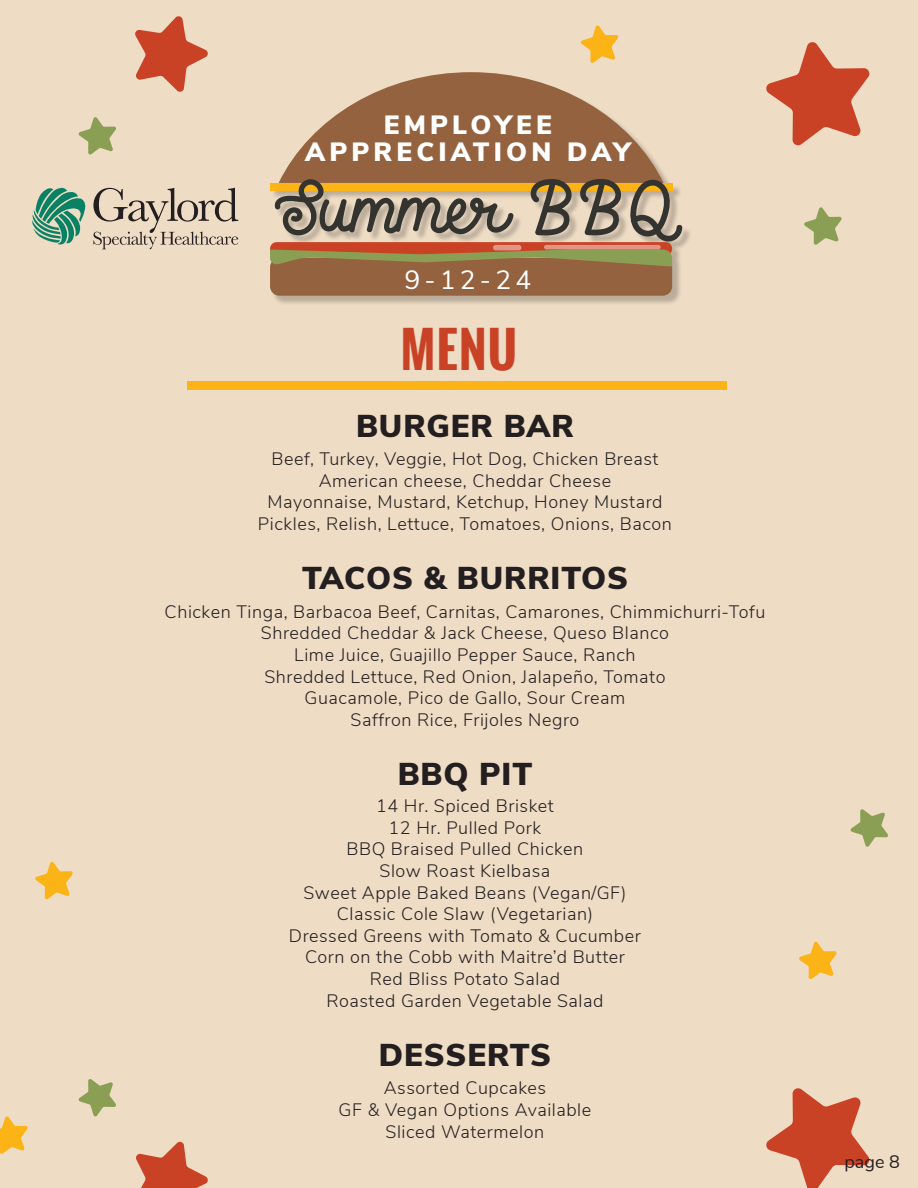
<style>
.page{position:relative;width:918px;height:1188px;background:#eedcc4}
.page>*{position:absolute;margin:0;border:0;box-sizing:border-box;transform-origin:0 0}
.t1{font:700 48px "Oswald";color:#c94226}
.t2{font:900 31.5px "Nunito Sans";letter-spacing:.03em;color:#231f20}
.t3{font:900 26.4px/27.2px "Nunito Sans";letter-spacing:.16em;color:#fff;text-align:center}
.t4{font:26.4px "Nunito Sans";color:#fff}
.t5{font:300 18px/21.6px "Nunito Sans";letter-spacing:.03em;color:#231f20;text-align:center}
.t6{font:18px "Nunito Sans";color:#231f20}
</style>
<div class="page">
<svg style="left:766px;top:42px;width:104px;height:104px"></svg>
<svg style="left:766px;top:1088px;width:104px;height:100px"></svg>
<svg style="left:135px;top:16px;width:73px;height:76px"></svg>
<svg style="left:136px;top:1141px;width:72px;height:47px"></svg>
<svg style="left:78px;top:117px;width:38px;height:38px"></svg>
<svg style="left:78px;top:1079px;width:38px;height:38px"></svg>
<svg style="left:804px;top:207px;width:38px;height:38px"></svg>
<svg style="left:850px;top:809px;width:38px;height:38px"></svg>
<svg style="left:580px;top:25px;width:39px;height:38px"></svg>
<svg style="left:0;top:1116px;width:28px;height:38px"></svg>
<svg style="left:35px;top:861px;width:38px;height:39px"></svg>
<svg style="left:799px;top:941px;width:38px;height:39px"></svg>
<svg style="left:93px;top:188px;width:145px;height:61px"></svg>
<svg style="left:32px;top:187px;width:54px;height:58px"></svg>
<div style="left:272px;top:73px;width:420px;height:232px;background:#231f20;opacity:.25"></div>
<div style="left:270px;top:242px;width:402px;height:13px;background:#c94226;border-radius:7px"></div>
<div style="left:270px;top:258px;width:402px;height:38px;background:#95623f;border-radius:9px"></div>
<svg style="left:270px;top:249px;width:402px;height:18px"></svg>
<svg style="left:275px;top:72px;width:407px;height:170px"></svg>
<hr style="left:544px;top:245px;width:117px;height:4px;background:#e09585;border-radius:2px">
<div style="left:493px;top:245px;width:28px;height:5px;background:#e09585;border-radius:3px"></div>
<div style="left:188px;top:381px;width:539px;height:9px;background:#fbb316"></div>
<p class="t3" style="left:305px;top:111px;width:327px">EMPLOYEE<br>APPRECIATION DAY</p>
<p class="t4" style="left:404px;top:261px;width:128px">9-12-24</p>
<p class="t1" style="left:401px;top:314px;width:118px">MENU</p>
<p class="t2" style="left:356px;top:402px;width:219px">BURGER BAR</p>
<p class="t5" style="left:258px;top:447px;width:416px">Beef, Turkey, Veggie, Hot Dog, Chicken Breast American cheese, Cheddar Cheese<br>Mayonnaise, Mustard, Ketchup, Honey Mustard Pickles, Relish, Lettuce, Tomatoes, Onions, Bacon</p>
<p class="t2" style="left:302px;top:555px;width:327px">TACOS &amp; BURRITOS</p>
<p class="t5" style="left:165px;top:600px;width:602px">Chicken Tinga, Barbacoa Beef, Carnitas, Camarones, Chimmichurri-Tofu Shredded Cheddar &amp; Jack Cheese, Queso Blanco<br>Lime Juice, Guajillo Pepper Sauce, Ranch<br>Shredded Lettuce, Red Onion, Jalapeño, Tomato<br>Guacamole, Pico de Gallo, Sour Cream<br>Saffron Rice, Frijoles Negro</p>
<p class="t2" style="left:398px;top:751px;width:136px">BBQ PIT</p>
<p class="t5" style="left:289px;top:794px;width:353px">14 Hr. Spiced Brisket<br>12 Hr. Pulled Pork<br>BBQ Braised Pulled Chicken<br>Slow Roast Kielbasa<br>Sweet Apple Baked Beans (Vegan/GF)<br>Classic Cole Slaw (Vegetarian)<br>Dressed Greens with Tomato &amp; Cucumber<br>Corn on the Cobb with Maitre’d Butter<br>Red Bliss Potato Salad<br>Roasted Garden Vegetable Salad</p>
<p class="t2" style="left:379px;top:1032px;width:173px">DESSERTS</p>
<p class="t5" style="left:339px;top:1076px;width:254px">Assorted Cupcakes<br>GF &amp; Vegan Options Available<br>Sliced Watermelon</p>
<p class="t6" style="left:845px;top:1149px;width:57px">page 8</p>
<p class="t6" style="left:890px;top:1150px;width:12px">9</p>
</div>
